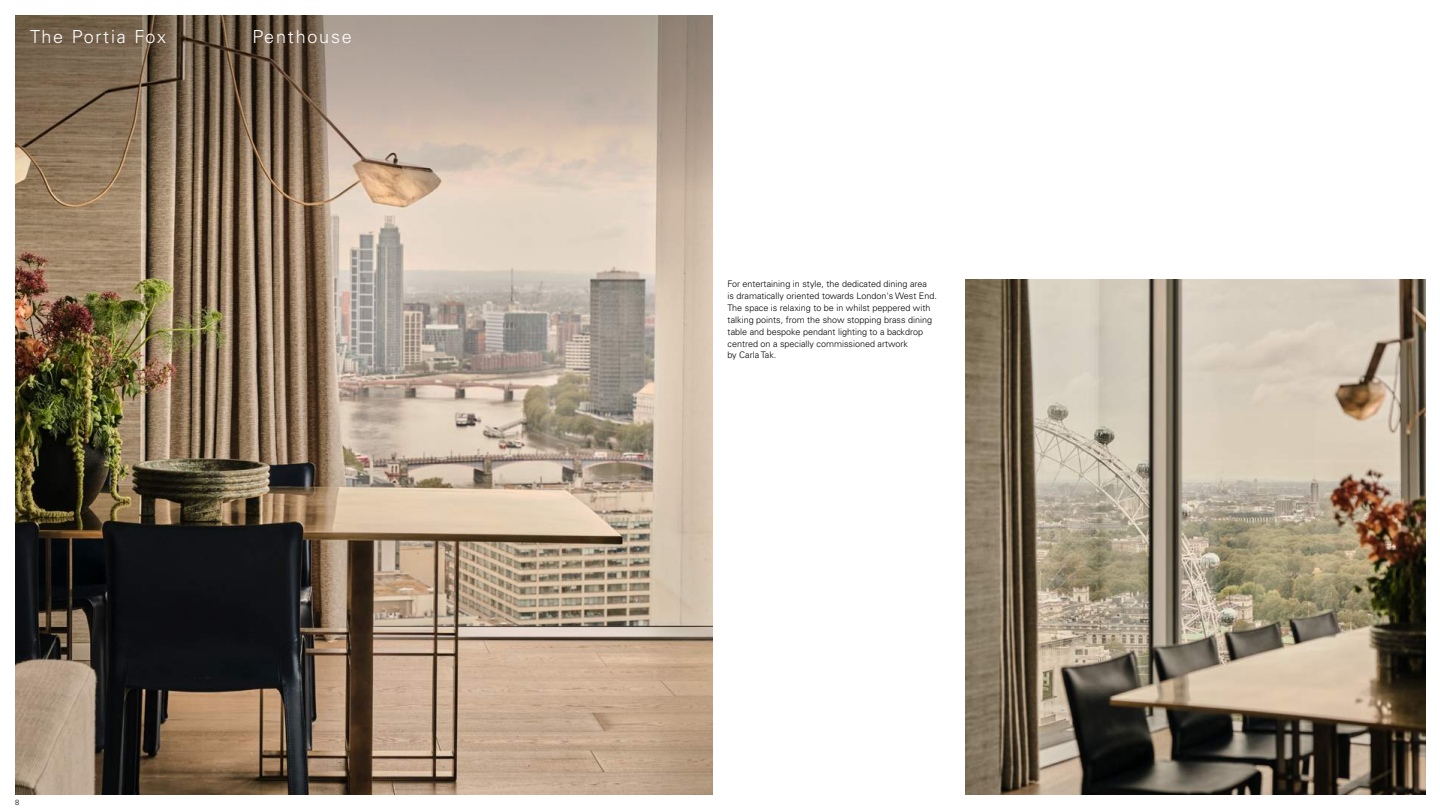
<style>
.page{position:relative;width:1440px;height:810px;background:#fff}
.page>*{position:absolute;margin:0;border:0;box-sizing:border-box;transform-origin:0 0}
.t1{font:300 18px "Univers LT Std";letter-spacing:.1em;color:#fff}
.t2{font:300 9px/12px "Univers LT Std";color:#000}
.t3{font:300 7.5px "Univers LT Std";color:#000}
</style>
<div class="page">
<img style="left:15px;top:194px;width:697px;height:601px">
<svg style="left:15px;top:15px;width:697px;height:179px;background:#9f8d7b"></svg>
<img style="left:965px;top:280px;width:461px;height:515px">
<h1 class="t1" style="left:30px;top:26px;width:138px">The Portia Fox</h1>
<h1 class="t1" style="left:252px;top:26px;width:101px">Penthouse</h1>
<p class="t3" style="left:15px;top:798px;width:6px">8</p>
<p class="t2" style="left:728px;top:277px;width:211px">For entertaining in style, the dedicated dining area<br>is dramatically oriented towards London's West End.<br>The space is relaxing to be in whilst peppered with talking points, from the show stopping brass dining table and bespoke pendant lighting to a backdrop centred on a specially commissioned artwork<br>by Carla Tak.</p>
</div>
